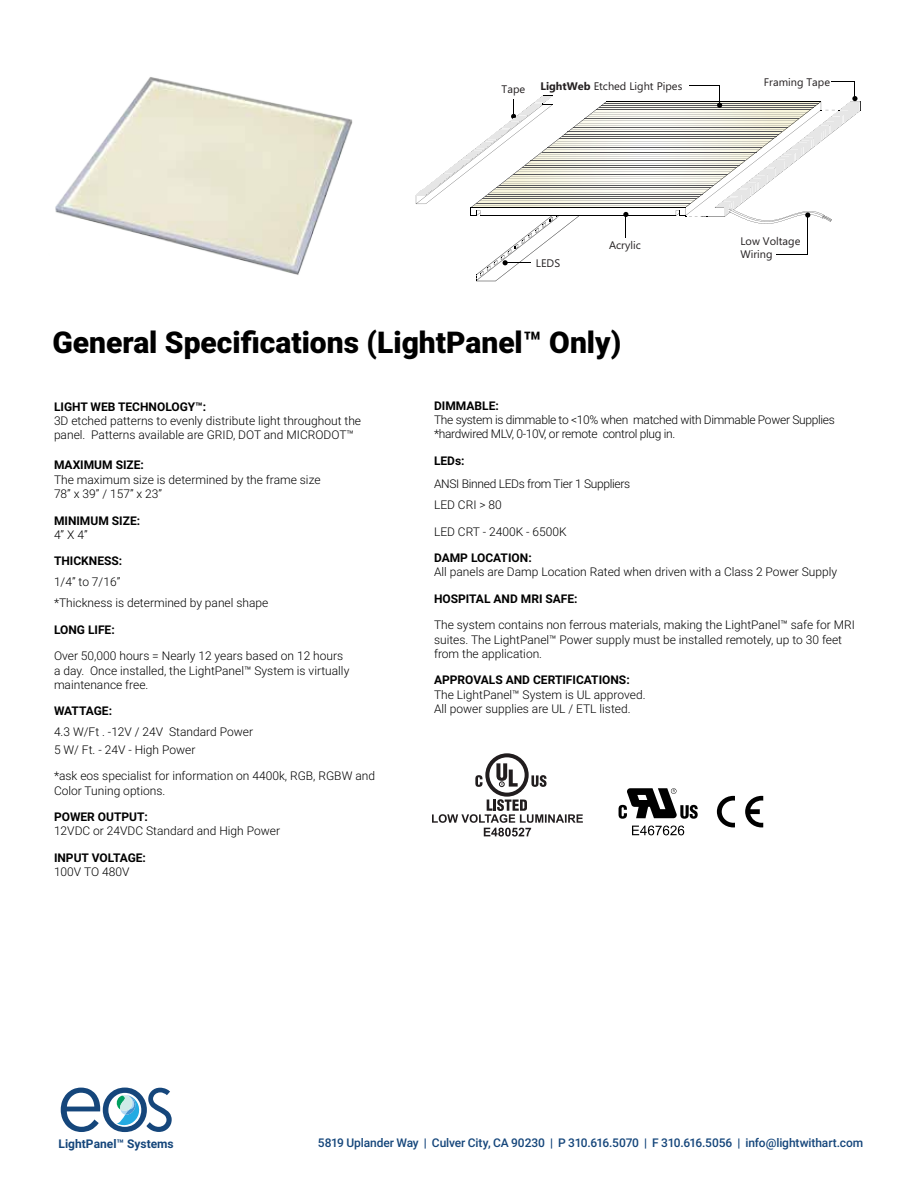
<style>
.page{position:relative;width:918px;height:1188px;background:#fff}
.page>*{position:absolute;margin:0;border:0;box-sizing:border-box;transform-origin:0 0}
.t1{font:900 30px "Roboto";color:#000}
.t2{font:300 12px/14.4px "Roboto";color:#000}
.t3{font:700 12px "Roboto";color:#000}
.t4{font:300 12px/14.4px "Roboto";letter-spacing:-.025em;color:#000}
.t5{font:500 12px "Roboto";letter-spacing:-.01em;color:#15467b}
.t6{font:700 12px "Roboto";color:#15467b}
.t7{font:10.95px/13.2px "Ebrima";color:#231f20}
.s1{font-weight:700}
</style>
<div class="page">
<svg style="left:416px;top:81px;width:445px;height:201px"></svg>
<img style="left:55px;top:77px;width:298px;height:198px">
<svg style="left:61px;top:1088px;width:111px;height:44px"></svg>
<svg style="left:531px;top:775px;width:16px;height:12px"></svg>
<svg style="left:485px;top:753px;width:44px;height:44px"></svg>
<div style="left:489px;top:757px;width:36px;height:36px;background:#fff;border-radius:50%"></div>
<svg style="left:496px;top:763px;width:22px;height:24px"></svg>
<svg style="left:475px;top:775px;width:8px;height:12px"></svg>
<svg style="left:432px;top:799px;width:151px;height:38px"></svg>
<svg style="left:619px;top:788px;width:79px;height:31px"></svg>
<svg style="left:632px;top:826px;width:52px;height:9px"></svg>
<svg style="left:717px;top:796px;width:46px;height:31px"></svg>
<p class="t7" style="left:502px;top:82px;width:25px">Tape</p>
<p class="t7" style="left:540px;top:79px;width:143px"><span class="s1">LightWeb</span> Etched Light Pipes</p>
<p class="t7" style="left:536px;top:256px;width:26px">LEDS</p>
<p class="t7" style="left:609px;top:238px;width:33px">Acrylic</p>
<h1 class="t1" style="left:52px;top:321px;width:570px">General Specifications (LightPanel<span class="s1">™</span> Only)</h1>
<p class="t7" style="left:764px;top:75px;width:68px">Framing Tape</p>
<p class="t7" style="left:740px;top:234px;width:62px">Low Voltage<br>Wiring</p>
<p class="t3" style="left:54px;top:398px;width:154px">LIGHT WEB TECHNOLOGY™:</p>
<p class="t2" style="left:54px;top:413px;width:309px">3D etched patterns to evenly distribute light throughout the panel. Patterns available are GRID, DOT and MICRODOT™</p>
<p class="t3" style="left:54px;top:457px;width:92px">MAXIMUM SIZE:</p>
<p class="t2" style="left:54px;top:472px;width:268px">The maximum size is determined by the frame size<br>78” x 39” / 157” x 23”</p>
<p class="t3" style="left:54px;top:512px;width:88px">MINIMUM SIZE:</p>
<p class="t2" style="left:54px;top:527px;width:35px">4” X 4”</p>
<p class="t3" style="left:54px;top:553px;width:70px">THICKNESS:</p>
<p class="t2" style="left:54px;top:571px;width:216px;line-height:21px">1/4” to 7/16”<br>*Thickness is determined by panel shape</p>
<p class="t3" style="left:54px;top:621px;width:62px">LONG LIFE:</p>
<p class="t2" style="left:54px;top:648px;width:297px">Over 50,000 hours = Nearly 12 years based on 12 hours a day. Once installed, the LightPanel™ System is virtually maintenance free.</p>
<p class="t3" style="left:54px;top:703px;width:60px">WATTAGE:</p>
<p class="t2" style="left:54px;top:722px;width:201px;line-height:18px">4.3 W/Ft . -12V / 24V Standard Power<br>5 W/ Ft. - 24V - High Power</p>
<p class="t2" style="left:54px;top:768px;width:323px">*ask eos specialist for information on 4400k, RGB, RGBW and<br>Color Tuning options.</p>
<p class="t3" style="left:54px;top:808px;width:95px">POWER OUTPUT:</p>
<p class="t2" style="left:54px;top:823px;width:228px">12VDC or 24VDC Standard and High Power</p>
<p class="t3" style="left:54px;top:849px;width:94px">INPUT VOLTAGE:</p>
<p class="t2" style="left:54px;top:864px;width:77px">100V TO 480V</p>
<p class="t3" style="left:434px;top:397px;width:66px">DIMMABLE:</p>
<p class="t4" style="left:434px;top:412px;width:402px">The system is dimmable to &lt;10% when matched with Dimmable Power Supplies *hardwired MLV, 0-10V, or remote control plug in.</p>
<p class="t3" style="left:434px;top:452px;width:32px">LEDs:</p>
<p class="t4" style="left:434px;top:473px;width:198px;line-height:21px">ANSI Binned LEDs from Tier 1 Suppliers<br>LED CRI &gt; 80</p>
<p class="t2" style="left:434px;top:524px;width:134px">LED CRT - 2400K - 6500K</p>
<p class="t3" style="left:434px;top:549px;width:99px">DAMP LOCATION:</p>
<p class="t2" style="left:434px;top:565px;width:405px">All panels are Damp Location Rated when driven with a Class 2 Power Supply</p>
<p class="t3" style="left:434px;top:590px;width:145px">HOSPITAL AND MRI SAFE:</p>
<p class="t2" style="left:434px;top:617px;width:423px">The system contains non ferrous materials, making the LightPanel™ safe for MRI suites. The LightPanel™ Power supply must be installed remotely, up to 30 feet from the application.</p>
<p class="t3" style="left:434px;top:672px;width:197px">APPROVALS AND CERTIFICATIONS:</p>
<p class="t2" style="left:434px;top:687px;width:213px">The LightPanel™ System is UL approved.<br>All power supplies are UL / ETL listed.</p>
<p class="t6" style="left:59px;top:1136px;width:117px">LightPanel™ Systems</p>
<p class="t5" style="left:318px;top:1134px;width:547px">5819 Uplander Way | Culver City, CA 90230 | P 310.616.5070 | F 310.616.5056 | info@lightwithart.com</p>
</div>
